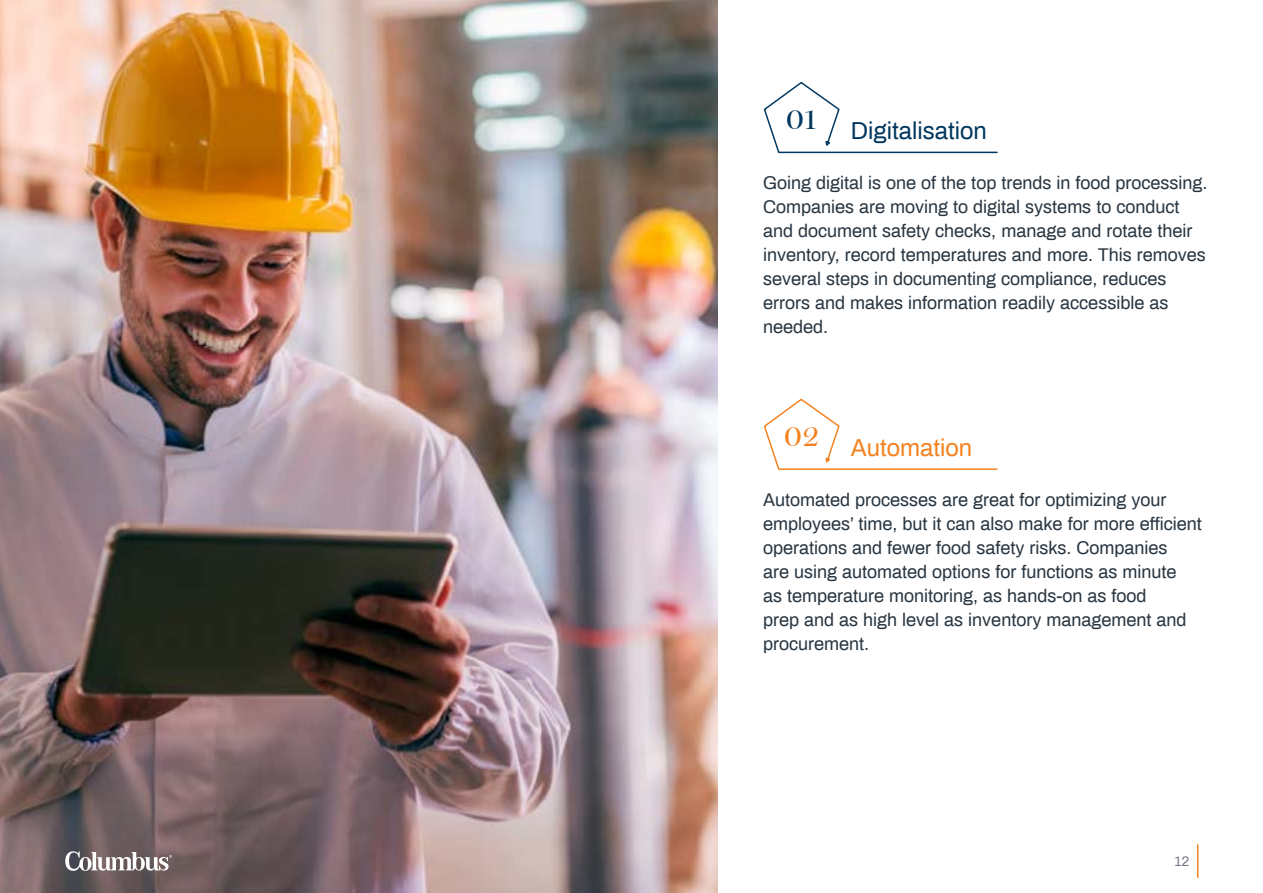
<style>
.page{position:relative;width:1263px;height:893px;background:#fff}
.page>*{position:absolute;margin:0;border:0;box-sizing:border-box;transform-origin:0 0}
.t1{font:30px "Miller Banner WGL";color:#00375f}
.t2{font:30px "Miller Banner WGL";color:#f58220}
.t3{font:24px "Archivo";color:#00375f}
.t4{font:24px "Archivo";color:#f58220}
.t5{font:18px/24px "Archivo";color:#283540}
.t6{font:13.5px "Archivo";color:#747783}
</style>
<div class="page">
<hr style="left:1197px;top:844px;width:1px;height:34px;background:#f58221">
<img style="left:0;top:0;width:718px;height:893px">
<svg style="left:65px;top:851px;width:107px;height:20px"></svg>
<svg style="left:763px;top:82px;width:235px;height:72px"></svg>
<svg style="left:763px;top:398px;width:235px;height:72px"></svg>
<h1 class="t1" style="left:786px;top:95px;width:32px">01</h1>
<h2 class="t3" style="left:851px;top:115px;width:138px">Digitalisation</h2>
<p class="t5" style="left:763px;top:170px;width:446px">Going digital is one of the top trends in food processing.<br>Companies are moving to digital systems to conduct and document safety checks, manage and rotate their inventory, record temperatures and more. This removes several steps in documenting compliance, reduces errors and makes information readily accessible as needed.</p>
<h1 class="t2" style="left:784px;top:412px;width:37px">02</h1>
<h2 class="t4" style="left:851px;top:431px;width:123px">Automation</h2>
<p class="t5" style="left:763px;top:487px;width:440px">Automated processes are great for optimizing your employees’ time, but it can also make for more efficient operations and fewer food safety risks. Companies<br>are using automated options for functions as minute<br>as temperature monitoring, as hands-on as food<br>prep and as high level as inventory management and procurement.</p>
<p class="t6" style="left:1174px;top:852px;width:17px">12</p>
</div>
